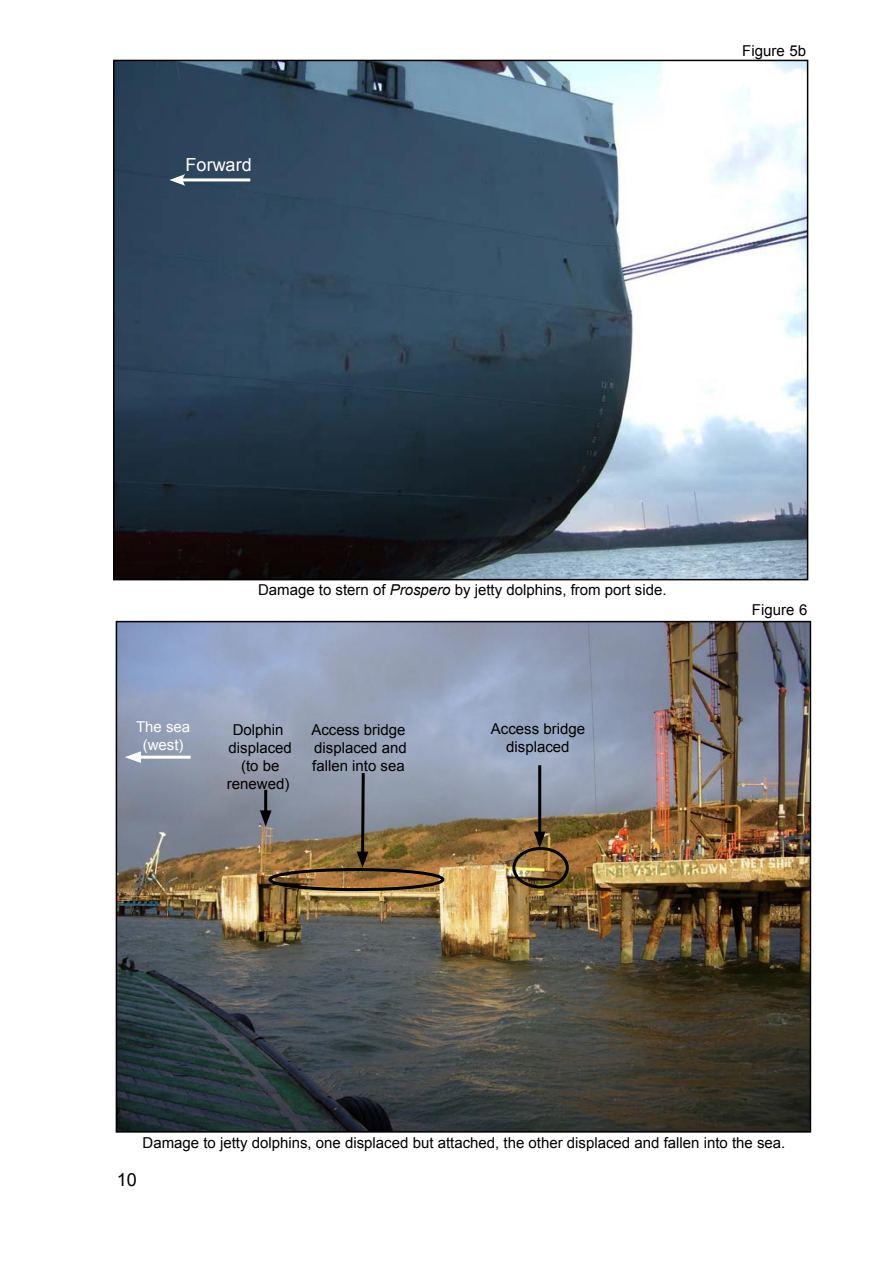
<style>
.page{position:relative;width:893px;height:1263px;background:#fff}
.page>*{position:absolute;margin:0;border:0;box-sizing:border-box;transform-origin:0 0}
.t1{font:18px "Arial";color:#fff}
.t2{font:18px "Arial";color:#000}
.t3{font:15px/18px "Arial";color:#000}
.t4{font:15px/18px "Arial";color:#fff;text-align:center}
.s1{font-style:italic}
</style>
<div class="page">
<img style="left:116px;top:63px;width:689px;height:514px">
<div style="left:113px;top:60px;width:695px;height:520px;border:2px solid #000"></div>
<img style="left:119px;top:624px;width:689px;height:505px">
<div style="left:116px;top:621px;width:695px;height:511px;border:2px solid #000"></div>
<div style="left:268px;top:868px;width:176px;height:23px;border:3px solid #000;border-radius:50%"></div>
<svg style="left:357px;top:770px;width:11px;height:98px"></svg>
<div style="left:512px;top:847px;width:57px;height:41px;border:3px solid #000;border-radius:50%"></div>
<hr style="left:538px;top:765px;width:3px;height:72px;background:#000">
<svg style="left:534px;top:832px;width:12px;height:16px"></svg>
<hr style="left:264px;top:790px;width:3px;height:26px;background:#000">
<svg style="left:260px;top:810px;width:12px;height:16px"></svg>
<hr style="left:135px;top:756px;width:56px;height:3px;background:#fff">
<svg style="left:125px;top:751px;width:16px;height:12px"></svg>
<hr style="left:180px;top:178px;width:70px;height:3px;background:#fff">
<svg style="left:169px;top:174px;width:16px;height:12px"></svg>
<p class="t1" style="left:186px;top:152px;width:68px">Forward</p>
<p class="t3" style="left:742px;top:41px;width:65px">Figure 5b</p>
<p class="t3" style="left:258px;top:581px;width:410px">Damage to stern of <span class="s1">Prospero</span> by jetty dolphins, from port side.</p>
<p class="t4" style="left:136px;top:718px;width:56px">The sea (west)</p>
<p class="t3" style="left:233px;top:720px;width:52px">Dolphin</p>
<p class="t3" style="left:229px;top:738px;width:65px">displaced</p>
<p class="t3" style="left:241px;top:756px;width:40px">(to be</p>
<p class="t3" style="left:227px;top:774px;width:64px">renewed)</p>
<p class="t3" style="left:311px;top:720px;width:96px">Access bridge</p>
<p class="t3" style="left:312px;top:738px;width:96px">displaced and fallen into sea</p>
<p class="t3" style="left:491px;top:719px;width:96px;text-align:center">Access bridge displaced</p>
<p class="t3" style="left:752px;top:601px;width:57px">Figure 6</p>
<p class="t3" style="left:143px;top:1134px;width:644px">Damage to jetty dolphins, one displaced but attached, the other displaced and fallen into the sea.</p>
<p class="t2" style="left:117px;top:1167px;width:22px">10</p>
</div>
